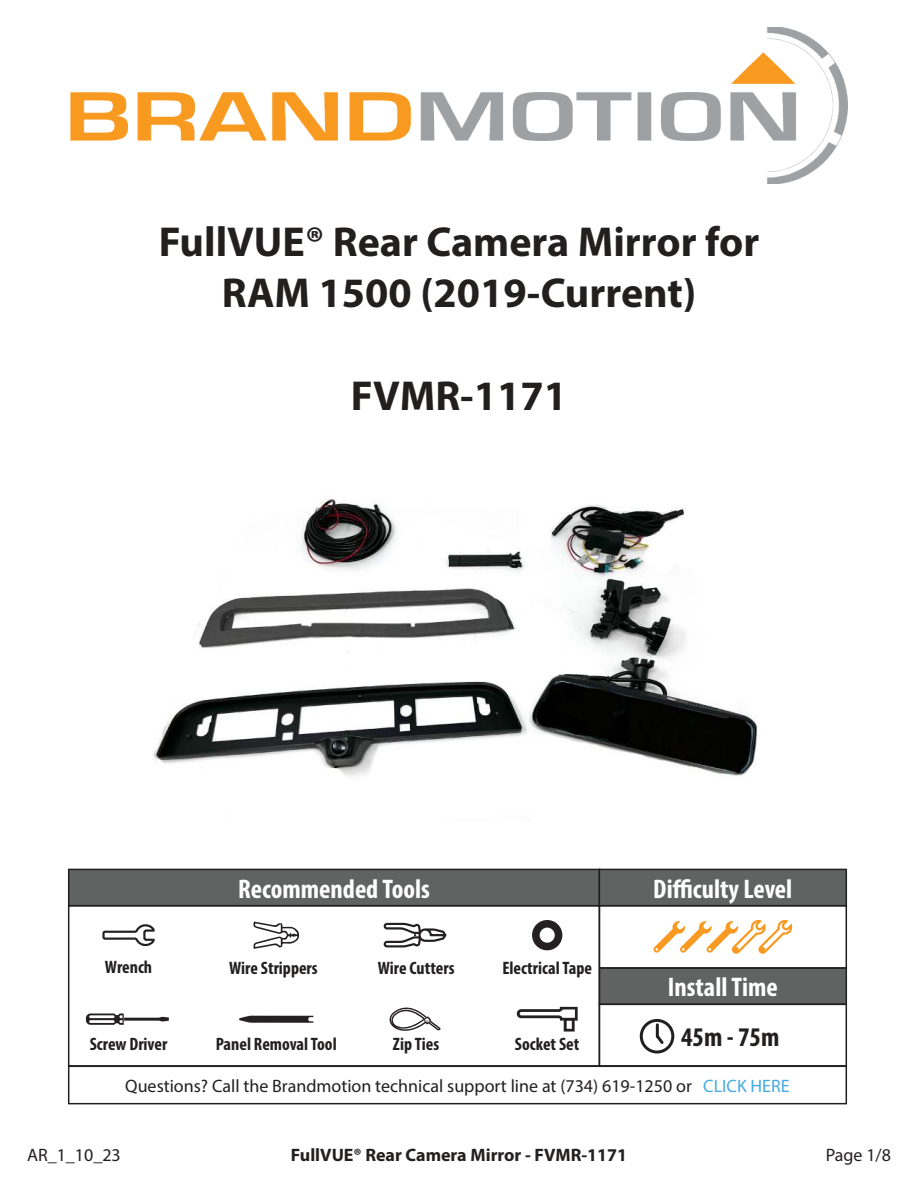
<style>
.page{position:relative;width:918px;height:1188px;background:#fff}
.page>*{position:absolute;margin:0;border:0;box-sizing:border-box;transform-origin:0 0}
.t1{font:700 42px/51px "Myriad Pro";color:#221f1f;text-align:center}
.t2{font:700 condensed 27px "Myriad Pro";color:#fff}
.t3{font:700 condensed 27px "Myriad Pro";color:#221f1f}
.t4{font:18px "Myriad Pro";color:#221f1f}
.t5{font:700 condensed 18px "Myriad Pro";color:#221f1f}
.t6{font:700 18px "Myriad Pro";color:#221f1f}
.s1{color:#45abe1}
</style>
<div class="page">
<img style="left:70px;top:27px;width:778px;height:157px">
<img style="left:135px;top:498px;width:648px;height:371px">
<div style="left:69px;top:869px;width:530px;height:37px;background:#616262"></div>
<div style="left:68px;top:869px;width:532px;height:37px;border:2px solid #221f1f"></div>
<div style="left:599px;top:869px;width:247px;height:37px;background:#616262"></div>
<div style="left:599px;top:869px;width:248px;height:37px;border:2px solid #221f1f"></div>
<div style="left:599px;top:968px;width:247px;height:36px;background:#616262"></div>
<div style="left:599px;top:967px;width:248px;height:38px;border:2px solid #221f1f"></div>
<div style="left:68px;top:905px;width:532px;height:162px;border:2px solid #221f1f"></div>
<div style="left:599px;top:905px;width:248px;height:64px;border:2px solid #221f1f"></div>
<svg style="left:239px;top:1016px;width:74px;height:7px"></svg>
<svg style="left:86px;top:1013px;width:83px;height:12px"></svg>
<svg style="left:389px;top:1007px;width:52px;height:24px"></svg>
<svg style="left:516px;top:1007px;width:62px;height:25px"></svg>
<svg style="left:532px;top:920px;width:30px;height:30px"></svg>
<svg style="left:383px;top:923px;width:64px;height:24px"></svg>
<svg style="left:253px;top:922px;width:46px;height:27px"></svg>
<svg style="left:102px;top:924px;width:53px;height:22px"></svg>
<svg style="left:653px;top:920px;width:140px;height:34px"></svg>
<div style="left:68px;top:1065px;width:779px;height:39px;border:2px solid #221f1f"></div>
<div style="left:599px;top:1004px;width:248px;height:63px;border:2px solid #221f1f"></div>
<div style="left:640px;top:1019px;width:34px;height:35px;border:3px solid #221f1f;border-radius:50%"></div>
<svg style="left:653px;top:1022px;width:13px;height:22px"></svg>
<h1 class="t1" style="left:159px;top:216px;width:602px">FullVUE®️ Rear Camera Mirror for<br>RAM 1500 (2019-Current)</h1>
<h1 class="t1" style="left:351px;top:370px;width:218px">FVMR-1171</h1>
<h2 class="t2" style="left:238px;top:879px;width:193px">Recommended Tools</h2>
<h2 class="t2" style="left:653px;top:879px;width:141px">Difficulty Level</h2>
<p class="t5" style="left:105px;top:961px;width:49px">Wrench</p>
<p class="t5" style="left:229px;top:962px;width:90px">Wire Strippers</p>
<p class="t5" style="left:378px;top:962px;width:78px">Wire Cutters</p>
<p class="t5" style="left:502px;top:962px;width:91px">Electrical Tape</p>
<p class="t5" style="left:90px;top:1037px;width:79px">Screw Driver</p>
<p class="t5" style="left:216px;top:1037px;width:123px">Panel Removal Tool</p>
<p class="t5" style="left:393px;top:1037px;width:48px">Zip Ties</p>
<p class="t5" style="left:515px;top:1037px;width:66px">Socket Set</p>
<h2 class="t2" style="left:668px;top:977px;width:112px">Install Time</h2>
<h2 class="t3" style="left:681px;top:1027px;width:100px">45m - 75m</h2>
<p class="t4" style="left:125px;top:1079px;width:666px">Questions? Call the Brandmotion technical support line at (734) 619-1250 or <span class="s1">CLICK HERE</span></p>
<p class="t4" style="left:27px;top:1148px;width:95px">AR_1_10_23</p>
<p class="t6" style="left:291px;top:1144px;width:338px">FullVUE®️ Rear Camera Mirror - FVMR-1171</p>
<p class="t4" style="left:826px;top:1148px;width:67px">Page 1/8</p>
</div>
